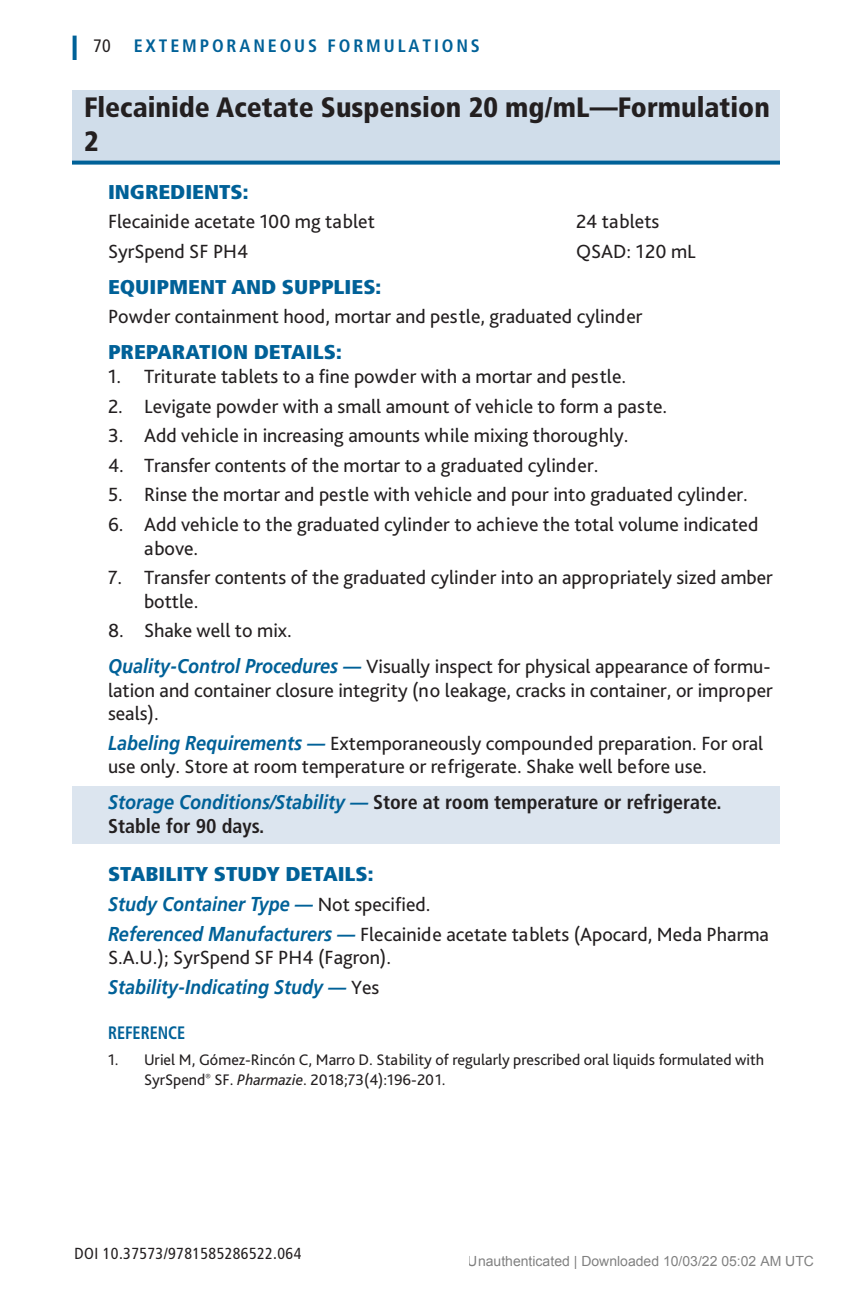
<style>
.page{position:relative;width:864px;height:1296px;background:#fff}
.page>*{position:absolute;margin:0;border:0;box-sizing:border-box;transform-origin:0 0}
.t1{font:900 condensed 28px/33.6px "Frutiger LT Std";color:#231f20}
.Body--Ingredients{font:20px/23.6px "Bliss Pro";color:#231f20}
.Number{font:20px/23.6px "Bliss Pro";color:#231f20}
.Boxed_Lines{font:700 condensed 20px/24px "Frutiger LT Std";color:#231f20}
.t2{font:900 condensed 20px "Frutiger LT Std";color:#006198;scale:1.1 1}
.Body--Ingredients-2{font:italic 700 20px "Frutiger LT";color:#006198;scale:.9 1}
.Reference_Head{font:700 condensed 18px "Frutiger LT Std";letter-spacing:.16em;color:#006198}
.Reference_Head-2{font:700 condensed 18px "Frutiger LT Std";color:#006198;scale:.9 1}
.t3{font:condensed 18px "Frutiger LT Std";color:#231f20}
.References{font:16px/20px "Bliss Pro";color:#231f20}
.DOI{font:condensed 16px "Frutiger LT Std";letter-spacing:.025em;color:#231f20}
.t4{font:14px "Arial";color:rgb(0 0 0/.5)}
.s1{font-family:"Frutiger LT";font-weight:700;font-style:italic;color:#006198}
.s2{font-family:"Frutiger LT";font-style:italic;font-stretch:normal;color:#006198}
.s3{font-family:"Bliss Pro";font-weight:400;font-style:normal;color:#231f20}
.s4{font-style:italic}
</style>
<div class="page">
<svg style="left:73px;top:36px;width:4px;height:24px"></svg>
<div style="left:72px;top:90px;width:708px;height:74px;background:#d0ddea"></div>
<svg style="left:72px;top:161px;width:708px;height:4px;fill:#006198"></svg>
<div style="left:72px;top:786px;width:708px;height:58px;background:#dce5ef"></div>
<p class="t3" style="left:93px;top:35px;width:19px">70</p>
<p class="Reference_Head" style="left:134px;top:35px;width:348px">EXTEMPORANEOUS FORMULATIONS</p>
<h1 class="t1" style="left:84px;top:90px;width:687px">Flecainide Acetate Suspension 20 mg/mL—Formulation<br>2</h1>
<h2 class="t2" style="left:108px;top:179px;width:129px">INGREDIENTS:</h2>
<p class="Body--Ingredients" style="left:108px;top:209px;width:268px">Flecainide acetate 100 mg tablet</p>
<p class="Body--Ingredients" style="left:576px;top:209px;width:85px">24 tablets</p>
<p class="Body--Ingredients" style="left:108px;top:239px;width:142px">SyrSpend SF PH4</p>
<p class="Body--Ingredients" style="left:576px;top:239px;width:121px">QSAD: 120 mL</p>
<h2 class="t2" style="left:108px;top:275px;width:250px">EQUIPMENT AND SUPPLIES:</h2>
<p class="Body--Ingredients" style="left:108px;top:304px;width:536px">Powder containment hood, mortar and pestle, graduated cylinder</p>
<h2 class="t2" style="left:108px;top:340px;width:214px">PREPARATION DETAILS:</h2>
<p class="Number" style="left:108px;top:364px;width:520px">1. Triturate tablets to a fine powder with a mortar and pestle.</p>
<p class="Number" style="left:108px;top:394px;width:561px">2. Levigate powder with a small amount of vehicle to form a paste.</p>
<p class="Number" style="left:108px;top:423px;width:522px">3. Add vehicle in increasing amounts while mixing thoroughly.</p>
<p class="Number" style="left:108px;top:453px;width:492px">4. Transfer contents of the mortar to a graduated cylinder.</p>
<p class="Number" style="left:108px;top:482px;width:642px">5. Rinse the mortar and pestle with vehicle and pour into graduated cylinder.</p>
<p class="Number" style="left:144px;top:512px;width:616px;text-indent:-36px">6. Add vehicle to the graduated cylinder to achieve the total volume indicated above.</p>
<p class="Number" style="left:144px;top:565px;width:630px;text-indent:-36px">7. Transfer contents of the graduated cylinder into an appropriately sized amber bottle.</p>
<p class="Number" style="left:108px;top:618px;width:185px">8. Shake well to mix.</p>
<p class="Body--Ingredients" style="left:108px;top:654px;width:666px;text-align:justify"><span class="s1">Quality-Control Procedures —</span> Visually inspect for physical appearance of formu&shy;lation and container closure integrity (no leakage, cracks in container, or improper seals).</p>
<p class="Body--Ingredients" style="left:108px;top:731px;width:657px"><span class="s1">Labeling Requirements —</span> Extemporaneously compounded preparation. For oral use only. Store at room temperature or refrigerate. Shake well before use.</p>
<p class="Boxed_Lines" style="left:108px;top:790px;width:615px"><span class="s2">Storage Conditions/Stability —</span> Store at room temperature or refrigerate.<br>Stable for 90 days.</p>
<h2 class="t2" style="left:108px;top:862px;width:243px">STABILITY STUDY DETAILS:</h2>
<p class="Body--Ingredients-2" style="left:108px;top:892px;width:360px">Study Container Type — <span class="s3">Not specified.</span></p>
<p class="Body--Ingredients" style="left:108px;top:922px;width:663px"><span class="s1">Referenced Manufacturers —</span> Flecainide acetate tablets (Apocard, Meda Pharma<br>S.A.U.); SyrSpend SF PH4 (Fagron).</p>
<p class="Body--Ingredients-2" style="left:108px;top:975px;width:303px">Stability-Indicating Study — <span class="s3">Yes</span></p>
<p class="Reference_Head-2" style="left:108px;top:1022px;width:88px">REFERENCE</p>
<p class="References" style="left:144px;top:1050px;width:622px;text-indent:-36px">1. Uriel M, Gómez-Rincón C, Marro D. Stability of regularly prescribed oral liquids formulated with<br>SyrSpend<sup>®</sup> SF. <span class="s4">Pharmazie</span>. 2018;73(4):196-201.</p>
<p class="DOI" style="left:75px;top:1244px;width:228px">DOI 10.37573/9781585286522.064</p>
<p class="t4" style="left:468px;top:1253px;width:348px">Unauthenticated | Downloaded 10/03/22 05:02 AM UTC</p>
</div>
